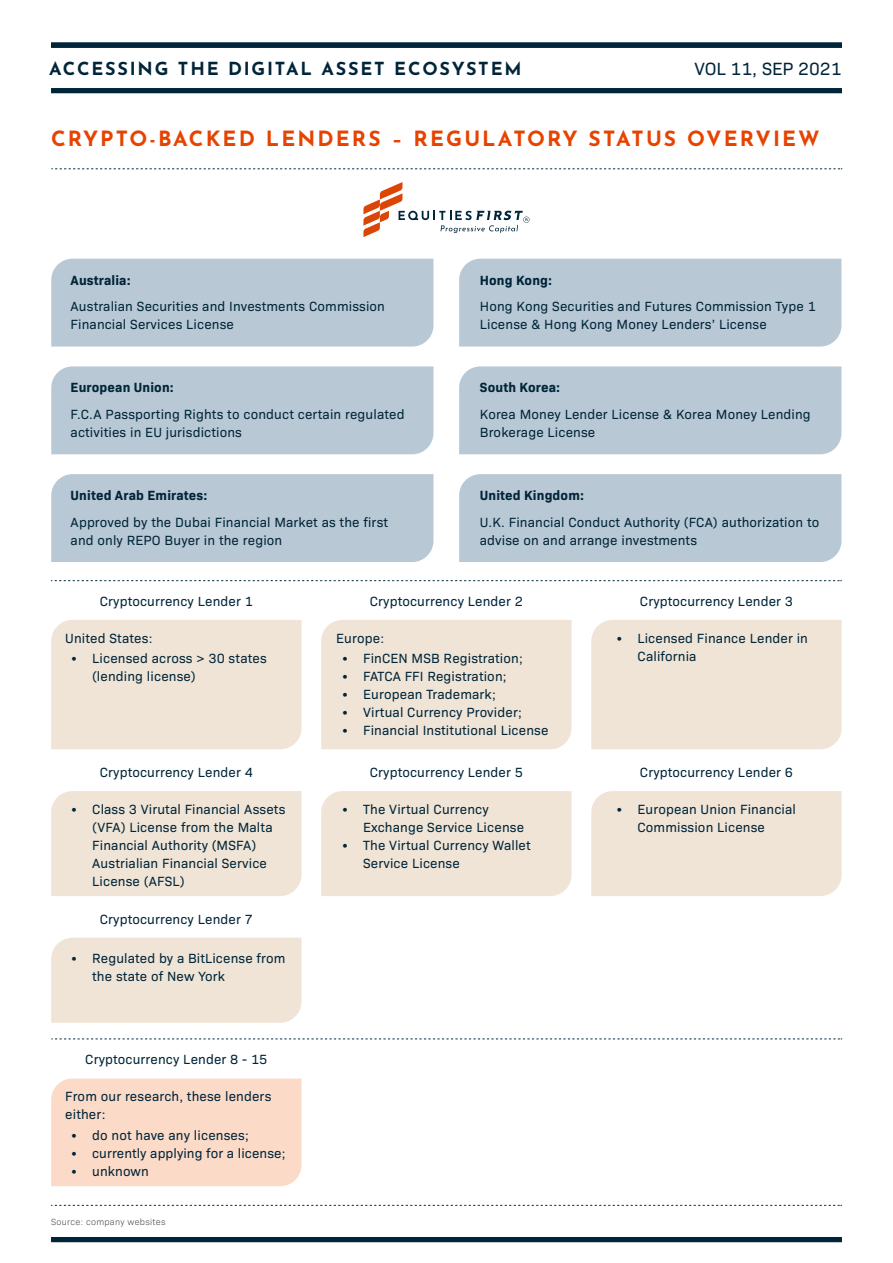
<style>
.page{position:relative;width:893px;height:1263px;background:#fff}
.page>*{position:absolute;margin:0;border:0;box-sizing:border-box;transform-origin:0 0}
.t1{font:700 21px "Josefin Sans";letter-spacing:.1em;color:#e74300}
.t2{font:700 18px "Josefin Sans";letter-spacing:.1em;color:#002539}
.t3{font:18px "Bio Sans";color:#002539}
.t4{font:13.5px/18px "Bio Sans";letter-spacing:.01em;color:#002539}
.t5{font:700 13.5px "Bio Sans";letter-spacing:.01em;color:#002539}
.t6{font:300 9px "Bio Sans";letter-spacing:.03em;color:#3e3e3f}
.s1{font-family:"Josefin Sans";font-weight:600}
</style>
<div class="page">
<div style="left:459px;top:474px;width:382px;height:88px;background:#b9c8d5"></div>
<div style="left:51px;top:366px;width:382px;height:88px;background:#b9c8d5"></div>
<div style="left:459px;top:366px;width:382px;height:88px;background:#b9c8d5"></div>
<div style="left:321px;top:791px;width:251px;height:105px;background:#f0e4d6"></div>
<div style="left:51px;top:259px;width:382px;height:88px;background:#b9c8d5"></div>
<div style="left:459px;top:259px;width:382px;height:88px;background:#b9c8d5"></div>
<div style="left:51px;top:1237px;width:791px;height:5px;background:#002539"></div>
<div style="left:51px;top:88px;width:791px;height:5px;background:#002539"></div>
<div style="left:51px;top:43px;width:791px;height:5px;background:#002539"></div>
<svg style="left:52px;top:169px;width:790px;height:1px"></svg>
<svg style="left:51px;top:580px;width:791px;height:1px"></svg>
<svg style="left:51px;top:1205px;width:791px;height:1px"></svg>
<div style="left:51px;top:620px;width:251px;height:129px;background:#f0e4d6"></div>
<div style="left:321px;top:620px;width:251px;height:129px;background:#f0e4d6"></div>
<div style="left:591px;top:620px;width:251px;height:129px;background:#f0e4d6"></div>
<div style="left:51px;top:791px;width:251px;height:105px;background:#f0e4d6"></div>
<div style="left:591px;top:791px;width:251px;height:105px;background:#f0e4d6"></div>
<div style="left:51px;top:938px;width:251px;height:85px;background:#f0e4d6"></div>
<div style="left:51px;top:1078px;width:251px;height:108px;background:#fcdac8"></div>
<div style="left:51px;top:474px;width:382px;height:88px;background:#b9c8d5"></div>
<svg style="left:363px;top:182px;width:166px;height:55px"></svg>
<svg style="left:52px;top:1039px;width:790px;height:1px"></svg>
<p class="t2" style="left:49px;top:53px;width:474px">ACCESSING THE DIGITAL ASSET ECOSYSTEM</p>
<p class="t3" style="left:694px;top:55px;width:148px">VOL 11, SEP 2021</p>
<p class="t1" style="left:51px;top:120px;width:770px">CRYPTO-BACKED LENDERS – REGULATORY STATUS OVERVIEW</p>
<p class="t5" style="left:71px;top:270px;width:62px">Australia:</p>
<p class="t4" style="left:71px;top:297px;width:316px">Australian Securities and Investments Commission<br>Financial Services License</p>
<p class="t5" style="left:71px;top:377px;width:105px">European Union:</p>
<p class="t4" style="left:71px;top:404px;width:335px">F.C.A Passporting Rights to conduct certain regulated activities in EU jurisdictions</p>
<p class="t5" style="left:71px;top:485px;width:138px">United Arab Emirates:</p>
<p class="t4" style="left:71px;top:512px;width:319px">Approved by the Dubai Financial Market as the first and only REPO Buyer in the region</p>
<p class="t5" style="left:480px;top:270px;width:74px">Hong Kong:</p>
<p class="t4" style="left:480px;top:297px;width:337px">Hong Kong Securities and Futures Commission Type 1<br>License &amp; Hong Kong Money Lenders’ License</p>
<p class="t5" style="left:480px;top:377px;width:82px">South Korea:</p>
<p class="t4" style="left:480px;top:404px;width:332px">Korea Money Lender License &amp; Korea Money Lending<br>Brokerage License</p>
<p class="t5" style="left:480px;top:485px;width:106px">United Kingdom:</p>
<p class="t4" style="left:480px;top:512px;width:341px">U.K. Financial Conduct Authority (FCA) authorization to advise on and arrange investments</p>
<p class="t4" style="left:100px;top:591px;width:155px">Cryptocurrency Lender 1</p>
<p class="t4" style="left:65px;top:628px;width:89px">United States:</p>
<p class="t4" style="left:92px;top:648px;width:176px;text-indent:-21px"><span class="s1">•</span> Licensed across &gt; 30 states (lending license)</p>
<p class="t4" style="left:370px;top:591px;width:155px">Cryptocurrency Lender 2</p>
<p class="t4" style="left:640px;top:591px;width:155px">Cryptocurrency Lender 3</p>
<p class="t4" style="left:336px;top:628px;width:50px">Europe:</p>
<p class="t4" style="left:342px;top:648px;width:182px"><span class="s1">•</span> FinCEN MSB Registration;</p>
<p class="t4" style="left:342px;top:666px;width:166px"><span class="s1">•</span> FATCA FFI Registration;</p>
<p class="t4" style="left:342px;top:684px;width:156px"><span class="s1">•</span> European Trademark;</p>
<p class="t4" style="left:342px;top:702px;width:182px"><span class="s1">•</span> Virtual Currency Provider;</p>
<p class="t4" style="left:342px;top:720px;width:208px"><span class="s1">•</span> Financial Institutional License</p>
<p class="t4" style="left:637px;top:628px;width:172px;text-indent:-21px"><span class="s1">•</span> Licensed Finance Lender in<br>California</p>
<p class="t4" style="left:100px;top:763px;width:155px">Cryptocurrency Lender 4</p>
<p class="t4" style="left:370px;top:763px;width:155px">Cryptocurrency Lender 5</p>
<p class="t4" style="left:640px;top:763px;width:155px">Cryptocurrency Lender 6</p>
<p class="t4" style="left:92px;top:799px;width:195px;text-indent:-21px"><span class="s1">•</span> Class 3 Virutal Financial Assets (VFA) License from the Malta<br>Financial Authority (MSFA)<br>Austrialian Financial Service<br>License (AFSL)</p>
<p class="t4" style="left:100px;top:909px;width:155px">Cryptocurrency Lender 7</p>
<p class="t4" style="left:92px;top:948px;width:195px;text-indent:-21px"><span class="s1">•</span> Regulated by a BitLicense from the state of New York</p>
<p class="t4" style="left:85px;top:1049px;width:184px">Cryptocurrency Lender 8 - 15</p>
<p class="t4" style="left:65px;top:1086px;width:208px">From our research, these lenders either:</p>
<p class="t4" style="left:71px;top:1125px;width:179px"><span class="s1">•</span> do not have any licenses;</p>
<p class="t4" style="left:71px;top:1143px;width:216px"><span class="s1">•</span> currently applying for a license;</p>
<p class="t4" style="left:71px;top:1161px;width:79px"><span class="s1">•</span> unknown</p>
<p class="t6" style="left:51px;top:1215px;width:116px">Source: company websites</p>
<p class="t4" style="left:363px;top:799px;width:163px;text-indent:-21px"><span class="s1">•</span> The Virtual Currency<br>Exchange Service License</p>
<p class="t4" style="left:363px;top:835px;width:169px;text-indent:-21px"><span class="s1">•</span> The Virtual Currency Wallet<br>Service License</p>
<p class="t4" style="left:637px;top:799px;width:160px;text-indent:-21px"><span class="s1">•</span> European Union Financial<br>Commission License</p>
</div>
